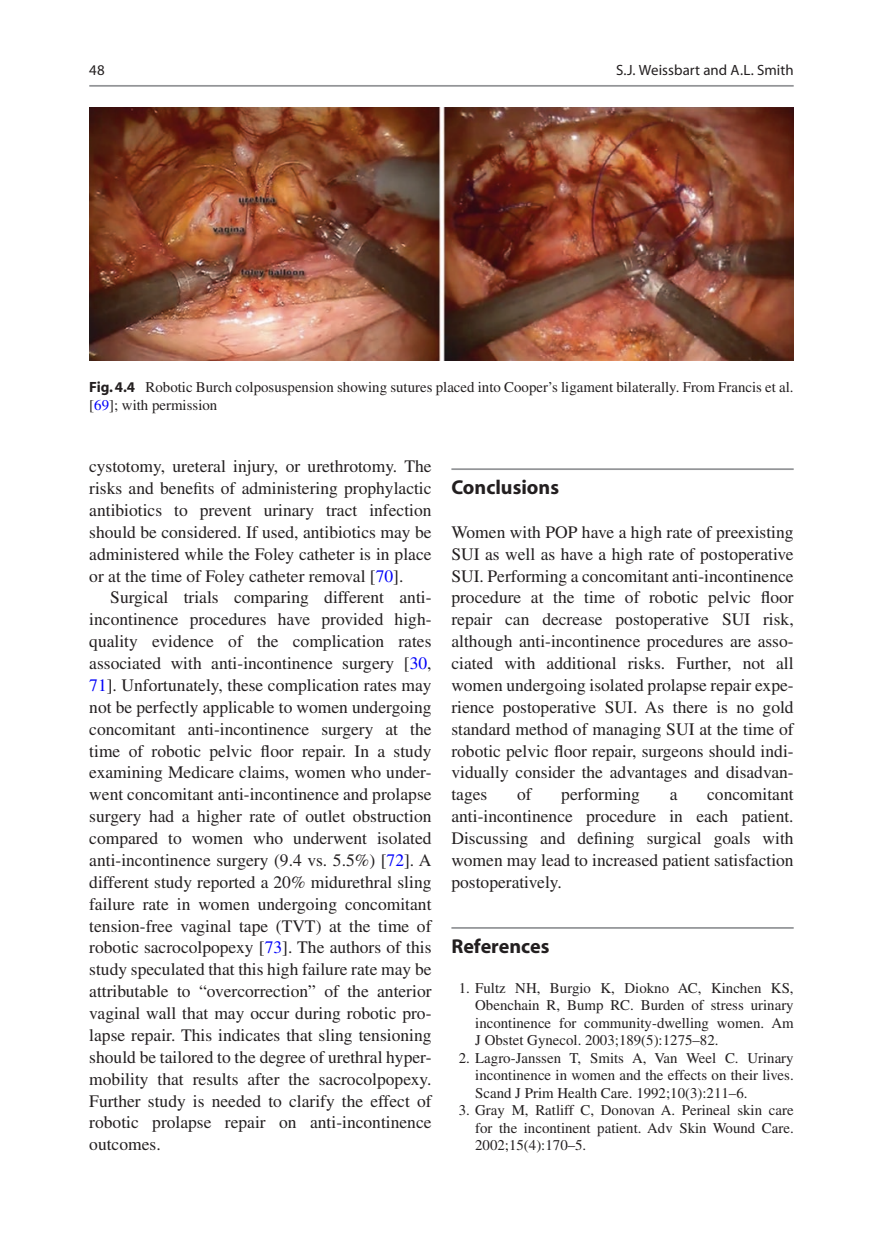
<style>
.page{position:relative;width:883px;height:1260px;background:#fff}
.page>*{position:absolute;margin:0;border:0;box-sizing:border-box;transform-origin:0 0}
.t1{font:700 20.12px "Rpwvgy Myriad";color:#231f20}
.t2{font:17.5px/21.9px "Vywxpt Times";color:#231f20;text-align:justify}
.t3{font:14.88px/17.5px "Vywxpt Times";color:#231f20;text-align:justify}
.t4{font:14.88px "Dtqtxf Myriad";letter-spacing:.005em;color:#231f20}
.t5{font:14.88px "Nkmvwv Myriad";color:#231f20}
.s1{font-family:"Rpwvgy Myriad";font-weight:700}
.s2{color:#0000fa}
</style>
<div class="page">
<hr style="left:451px;top:468px;width:343px;height:2px;background:#939598">
<hr style="left:451px;top:927px;width:343px;height:2px;background:#939598">
<img style="left:89px;top:107px;width:705px;height:254px">
<hr style="left:89px;top:85px;width:705px;height:2px;background:#939598">
<p class="t5" style="left:89px;top:63px;width:17px">48</p>
<p class="t4" style="left:616px;top:63px;width:179px">S.J. Weissbart and A.L. Smith</p>
<p class="t3" style="left:89px;top:378px;width:706px"><span class="s1">Fig. 4.4</span> Robotic Burch colposuspension showing sutures placed into Cooper’s ligament bilaterally. From Francis et al. [<span class="s2">69</span>]; with permission</p>
<p class="t2" style="left:89px;top:455px;width:344px">cystotomy, ureteral injury, or urethrotomy. The risks and benefits of administering prophylactic antibiotics to prevent urinary tract infection should be considered. If used, antibiotics may be administered while the Foley catheter is in place or at the time of Foley catheter removal [<span class="s2">70</span>].</p>
<p class="t2" style="left:89px;top:587px;width:344px;text-indent:21px">Surgical trials comparing different anti&shy;incontinence procedures have provided high&shy;quality evidence of the complication rates associated with anti-incontinence surgery [<span class="s2">30</span>, <span class="s2">71</span>]. Unfortunately, these complication rates may not be perfectly applicable to women undergoing concomitant anti-incontinence surgery at the time of robotic pelvic floor repair. In a study examining Medicare claims, women who under&shy;went concomitant anti-incontinence and prolapse surgery had a higher rate of outlet obstruction compared to women who underwent isolated anti-incontinence surgery (9.4 vs. 5.5%) [<span class="s2">72</span>]. A different study reported a 20% midurethral sling failure rate in women undergoing concomitant tension-free vaginal tape (TVT) at the time of robotic sacrocolpopexy [<span class="s2">73</span>]. The authors of this study speculated that this high failure rate may be attributable to “overcorrection” of the anterior vaginal wall that may occur during robotic pro&shy;lapse repair. This indicates that sling tensioning should be tailored to the degree of urethral hyper&shy;mobility that results after the sacrocolpopexy.<br>Further study is needed to clarify the effect of robotic prolapse repair on anti-incontinence outcomes.</p>
<p class="t1" style="left:451px;top:477px;width:109px">Conclusions</p>
<p class="t2" style="left:451px;top:521px;width:344px">Women with POP have a high rate of preexisting SUI as well as have a high rate of postoperative SUI. Performing a concomitant anti-incontinence procedure at the time of robotic pelvic floor repair can decrease postoperative SUI risk, although anti-incontinence procedures are asso&shy;ciated with additional risks. Further, not all women undergoing isolated prolapse repair expe&shy;rience postoperative SUI. As there is no gold standard method of managing SUI at the time of robotic pelvic floor repair, surgeons should indi&shy;vidually consider the advantages and disadvan&shy;tages</p>
<p class="t2" style="left:451px;top:783px;width:344px;text-indent:256px">concomitant anti-incontinence procedure in each patient.<br>Discussing and defining surgical goals with women may lead to increased patient satisfaction postoperatively.</p>
<p class="t2" style="left:517px;top:783px;width:16px">of</p>
<p class="t2" style="left:561px;top:783px;width:80px">performing</p>
<p class="t2" style="left:670px;top:783px;width:9px">a</p>
<p class="t1" style="left:451px;top:936px;width:100px">References</p>
<p class="t3" style="left:475px;top:979px;width:320px;text-indent:-16px">1. Fultz NH, Burgio K, Diokno AC, Kinchen KS, Obenchain R, Bump RC. Burden of stress urinary incontinence for community-dwelling women. Am J Obstet Gynecol. 2003;189(5):1275–82.</p>
<p class="t3" style="left:475px;top:1049px;width:320px;text-indent:-16px">2. Lagro-Janssen T, Smits A, Van Weel C. Urinary incontinence in women and the effects on their lives.<br>Scand J Prim Health Care. 1992;10(3):211–6.</p>
<p class="t3" style="left:475px;top:1102px;width:320px;text-indent:-16px">3. Gray M, Ratliff C, Donovan A. Perineal skin care for the incontinent patient. Adv Skin Wound Care.<br>2002;15(4):170–5.</p>
</div>
